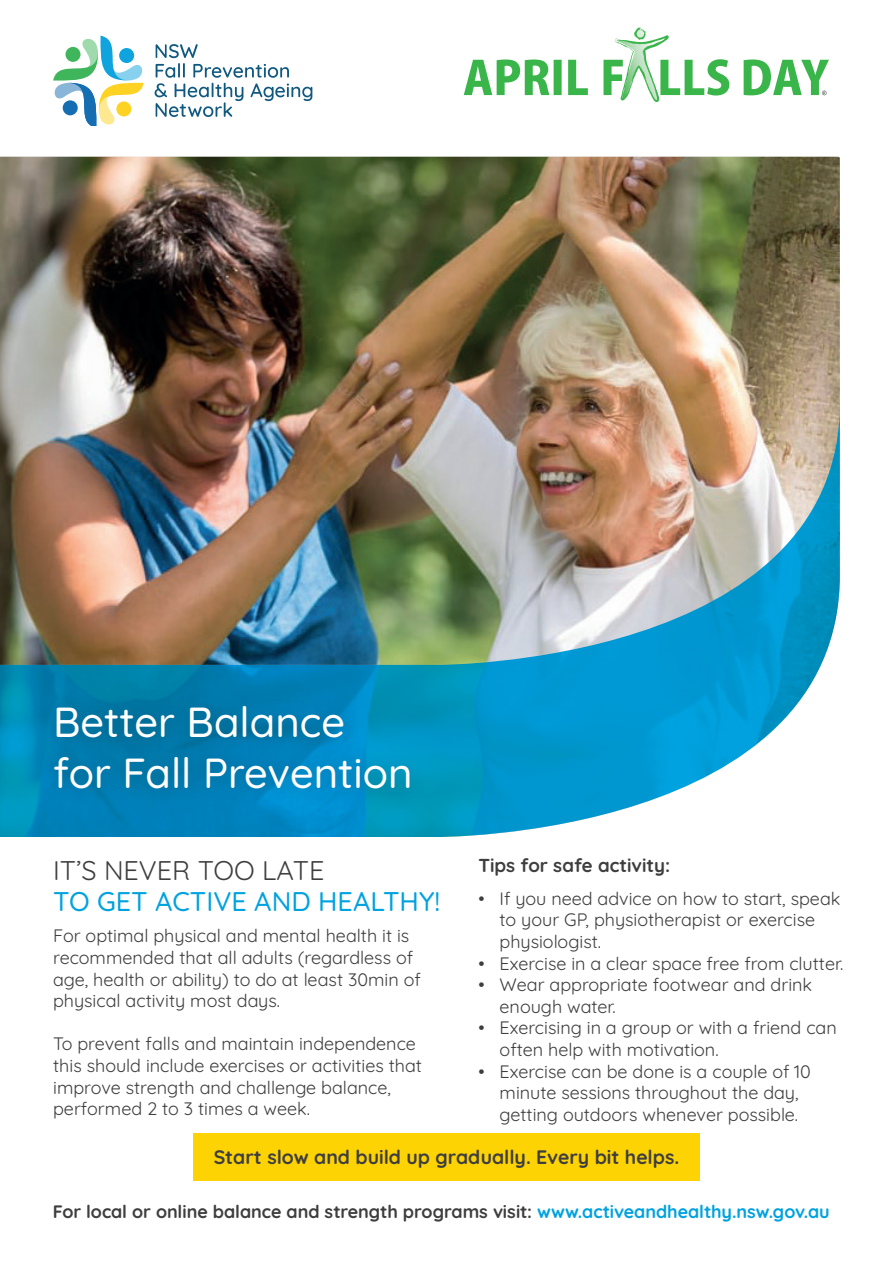
<style>
.page{position:relative;width:893px;height:1263px;background:#fff}
.page>*{position:absolute;margin:0;border:0;box-sizing:border-box;transform-origin:0 0}
.t1{font:500 42px/50.4px "Quicksand";color:#fff}
.t2{font:500 27px "Quicksand";color:#00a2df}
.t3{font:27px "Quicksand";color:#3e3e3f}
.t4{font:700 19.5px "Quicksand";color:#3e3e3f}
.t5{font:700 18.75px "Quicksand";color:#3e3e3f}
.t6{font:18px/21.6px "Quicksand";color:#3e3e3f}
.t7{font:700 18px "Quicksand";letter-spacing:-.005em;color:#3e3e3f}
.s1{color:#00a2df}
</style>
<div class="page">
<svg style="left:464px;top:59px;width:124px;height:36px"></svg>
<svg style="left:603px;top:27px;width:226px;height:75px"></svg>
<img style="left:0;top:157px;width:840px;height:246px">
<img style="left:0;top:403px;width:840px;height:434px">
<div style="left:37px;top:689px;width:392px;height:118px;background:#231f20;opacity:.3"></div>
<svg style="left:155px;top:44px;width:157px;height:73px"></svg>
<svg style="left:53px;top:36px;width:91px;height:90px"></svg>
<div style="left:193px;top:1134px;width:506px;height:47px;background:#fed304"></div>
<h1 class="t1" style="left:53px;top:693px;width:361px">Better Balance for Fall Prevention</h1>
<h2 class="t3" style="left:53px;top:850px;width:273px">IT’S NEVER TOO LATE</h2>
<h2 class="t2" style="left:53px;top:880px;width:389px">TO GET ACTIVE AND HEALTHY!</h2>
<p class="t6" style="left:53px;top:923px;width:369px">For optimal physical and mental health it is recommended that all adults (regardless of age, health or ability) to do at least 30min of physical activity most days.</p>
<p class="t6" style="left:53px;top:1031px;width:370px">To prevent falls and maintain independence this should include exercises or activities that improve strength and challenge balance, performed 2 to 3 times a week.</p>
<p class="t5" style="left:478px;top:851px;width:193px">Tips for safe activity:</p>
<p class="t6" style="left:500px;top:886px;width:342px;text-indent:-21px">• If you need advice on how to start, speak to your GP, physiotherapist or exercise physiologist.</p>
<p class="t6" style="left:478px;top:950px;width:366px">• Exercise in a clear space free from clutter.</p>
<p class="t6" style="left:500px;top:972px;width:314px;text-indent:-21px">• Wear appropriate footwear and drink enough water.</p>
<p class="t6" style="left:500px;top:1015px;width:339px;text-indent:-21px">• Exercising in a group or with a friend can often help with motivation.</p>
<p class="t6" style="left:478px;top:1058px;width:334px;text-align:center">• Exercise can be done is a couple of 10 minute sessions throughout the day, getting outdoors whenever possible.</p>
<p class="t4" style="left:214px;top:1142px;width:467px">Start slow and build up gradually. Every bit helps.</p>
<p class="t7" style="left:53px;top:1197px;width:779px">For local or online balance and strength programs visit: <span class="s1">www.activeandhealthy.nsw.gov.au</span></p>
</div>
